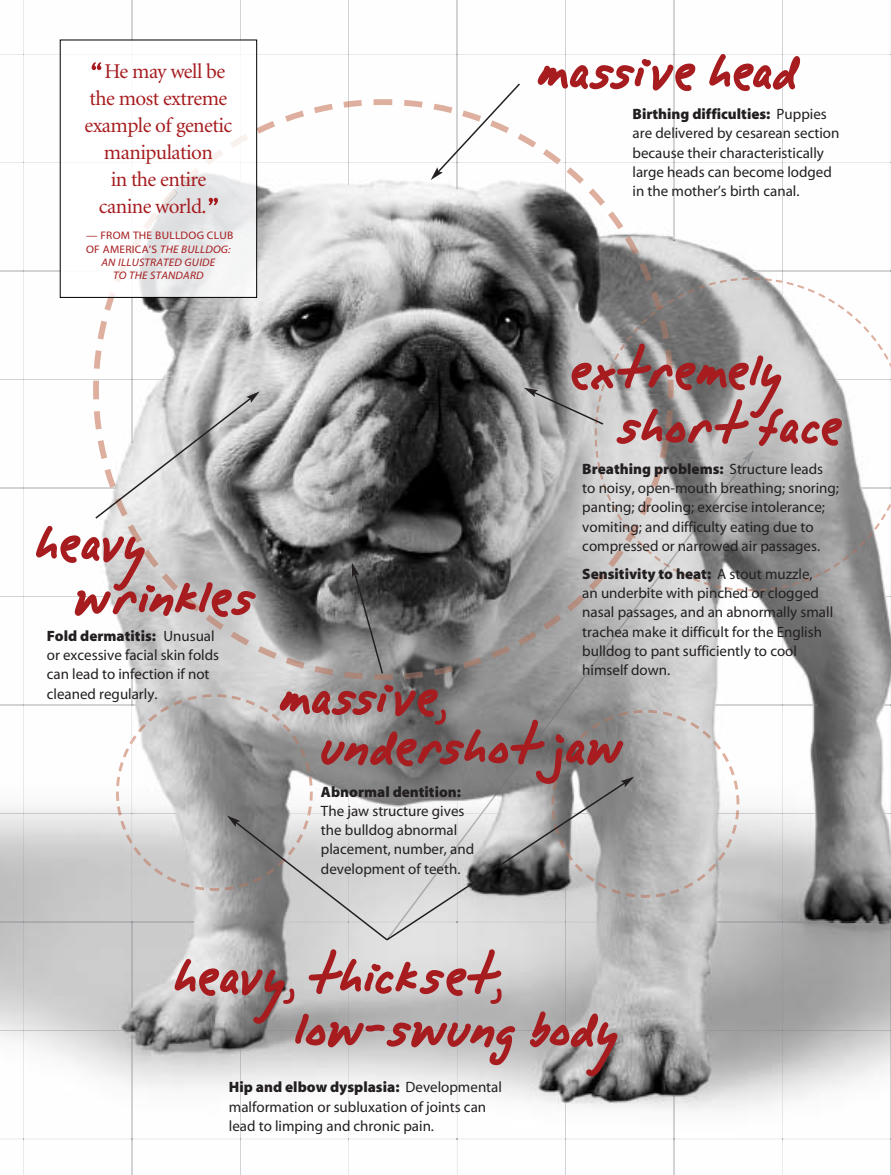
<style>
.page{position:relative;width:891px;height:1175px;background:#fff}
.page>*{position:absolute;margin:0;border:0;box-sizing:border-box;transform-origin:0 0}
.t1{font:82.5px "Alpha Mack AOE";color:#a61c1f}
.t2{font:82.5px "Alpha Mack AOE";letter-spacing:-.02em;color:#a61c1f}
.t3{font:21px "Minion";letter-spacing:-.025em;color:#a61c1f}
.t4{font:15px/19.2px "Myriad MM400 RG600 NO";color:#231f20}
.t5{font:15px "Myriad MM830 BL600 NO";color:#231f20}
.t6{font:10.95px/13.2px "Myriad MM400 RG600 NO";letter-spacing:.02em;color:#a61c1f;scale:1.05 1}
.t7{font:10.95px/13.2px "Myriad MM It 400 RG600 NO";letter-spacing:.02em;color:#a61c1f;text-align:center;scale:1.05 1}
.s1{font-family:"Myriad MM It 400 RG600 NO"}
.s2{font-family:"Myriad MM400 RG600 NO"}
.s3{font-size:55.5px}
</style>
<div class="page">
<img style="left:0;top:0;width:891px;height:1174px">
<img style="left:0;top:54px;width:890px;height:1px">
<img style="left:0;top:162px;width:890px;height:1px">
<img style="left:24px;top:271px;width:36px;height:1px">
<img style="left:783px;top:271px;width:107px;height:1px">
<img style="left:24px;top:379px;width:70px;height:1px">
<img style="left:24px;top:488px;width:70px;height:1px">
<img style="left:24px;top:596px;width:70px;height:1px">
<img style="left:754px;top:596px;width:24px;height:1px">
<img style="left:24px;top:705px;width:92px;height:1px">
<img style="left:754px;top:705px;width:62px;height:1px">
<img style="left:24px;top:813px;width:92px;height:1px">
<img style="left:754px;top:813px;width:62px;height:1px">
<img style="left:754px;top:921px;width:136px;height:1px">
<img style="left:24px;top:921px;width:170px;height:1px">
<img style="left:266px;top:1030px;width:299px;height:1px">
<img style="left:24px;top:1030px;width:99px;height:1px">
<img style="left:706px;top:1030px;width:184px;height:1px">
<img style="left:0;top:1138px;width:890px;height:1px">
<img style="left:23px;top:0;width:1px;height:1174px">
<svg style="left:0;top:271px;width:24px;height:1px"></svg>
<svg style="left:0;top:379px;width:24px;height:1px"></svg>
<svg style="left:0;top:488px;width:24px;height:1px"></svg>
<svg style="left:0;top:596px;width:24px;height:1px"></svg>
<svg style="left:0;top:705px;width:24px;height:1px"></svg>
<svg style="left:0;top:813px;width:24px;height:1px"></svg>
<svg style="left:0;top:921px;width:24px;height:1px"></svg>
<svg style="left:0;top:1030px;width:24px;height:1px"></svg>
<img style="left:132px;top:0;width:1px;height:40px">
<img style="left:132px;top:1034px;width:1px;height:140px">
<img style="left:132px;top:891px;width:1px;height:116px">
<img style="left:132px;top:679px;width:1px;height:15px">
<img style="left:240px;top:0;width:1px;height:40px">
<img style="left:240px;top:1049px;width:1px;height:125px">
<img style="left:349px;top:0;width:1px;height:100px">
<img style="left:349px;top:942px;width:1px;height:232px">
<img style="left:457px;top:0;width:1px;height:82px">
<img style="left:457px;top:942px;width:1px;height:232px">
<img style="left:565px;top:0;width:1px;height:100px">
<img style="left:565px;top:1103px;width:1px;height:71px">
<img style="left:565px;top:942px;width:1px;height:88px">
<svg style="left:565px;top:1030px;width:7px;height:6px"></svg>
<img style="left:674px;top:0;width:1px;height:241px">
<img style="left:674px;top:1096px;width:1px;height:78px">
<img style="left:782px;top:0;width:1px;height:271px">
<img style="left:782px;top:639px;width:1px;height:535px">
<img style="left:890px;top:922px;width:1px;height:252px">
<img style="left:890px;top:0;width:1px;height:854px">
<img style="left:94px;top:100px;width:579px;height:579px">
<img style="left:595px;top:278px;width:296px;height:313px">
<svg style="left:753px;top:271px;width:30px;height:28px"></svg>
<svg style="left:658px;top:306px;width:4px;height:3px"></svg>
<img style="left:116px;top:694px;width:197px;height:197px">
<svg style="left:118px;top:813px;width:15px;height:29px"></svg>
<svg style="left:352px;top:563px;width:32px;height:112px"></svg>
<img style="left:387px;top:450px;width:367px;height:488px">
<svg style="left:227px;top:776px;width:407px;height:166px"></svg>
<svg style="left:431px;top:82px;width:91px;height:106px"></svg>
<svg style="left:94px;top:391px;width:166px;height:129px"></svg>
<svg style="left:524px;top:388px;width:81px;height:38px"></svg>
<img style="left:62px;top:42px;width:193px;height:254px">
<img style="left:62px;top:54px;width:178px;height:1px">
<img style="left:62px;top:162px;width:46px;height:1px">
<img style="left:62px;top:271px;width:46px;height:1px">
<img style="left:132px;top:42px;width:1px;height:86px">
<img style="left:240px;top:55px;width:1px;height:73px">
<svg style="left:240px;top:42px;width:15px;height:13px"></svg>
<img style="left:108px;top:128px;width:147px;height:168px">
<svg style="left:118px;top:271px;width:25px;height:1px"></svg>
<svg style="left:207px;top:137px;width:48px;height:47px"></svg>
<div style="left:60px;top:40px;width:197px;height:258px;border:1px solid #000001"></div>
<svg style="left:209px;top:198px;width:9px;height:7px"></svg>
<svg style="left:92px;top:62px;width:9px;height:8px"></svg>
<h2 class="t3" style="left:105px;top:63px;width:122px">He may well be</h2>
<h2 class="t3" style="left:90px;top:90px;width:139px">the most extreme</h2>
<h2 class="t3" style="left:85px;top:117px;width:149px">example of genetic</h2>
<h2 class="t3" style="left:104px;top:144px;width:110px">manipulation</h2>
<h2 class="t3" style="left:111px;top:171px;width:97px">in the entire</h2>
<h2 class="t3" style="left:99px;top:198px;width:109px">canine world.</h2>
<p class="t6" style="left:86px;top:230px;width:142px">— FROM THE BULLDOG CLUB<br>OF AMERICA’S <span class="s1">THE BULLDOG:</span></p>
<p class="t7" style="left:102px;top:256px;width:110px">AN ILLUSTRATED GUIDE<br>TO THE STANDARD</p>
<h1 class="t2" style="left:538px;top:22px;width:263px">massive head</h1>
<p class="t5" style="left:633px;top:109px;width:196px">Birthing difficulties: <span class="s2">Puppies</span></p>
<p class="t4" style="left:633px;top:125px;width:208px">are delivered by cesarean section because their characteristically large heads can become lodged in the mother’s birth canal.</p>
<h1 class="t1" style="left:36px;top:494px;width:113px">heavy</h1>
<h1 class="t1" style="left:75px;top:548px;width:184px">wrinkles</h1>
<p class="t5" style="left:47px;top:630px;width:169px">Fold dermatitis: <span class="s2">Unusual</span></p>
<p class="t4" style="left:47px;top:647px;width:174px">or excessive facial skin folds can lead to infection if not cleaned regularly.</p>
<h1 class="t1" style="left:572px;top:321px;width:214px">extremely</h1>
<h1 class="t1" style="left:617px;top:377px;width:228px">short face</h1>
<p class="t5" style="left:582px;top:463px;width:242px">Breathing problems: <span class="s2">Structure leads</span></p>
<p class="t4" style="left:582px;top:480px;width:258px">to noisy, open-mouth breathing; snoring; panting; drooling; exercise intolerance; vomiting; and difficulty eating due to compressed or narrowed air passages.</p>
<p class="t5" style="left:582px;top:568px;width:232px">Sensitivity to heat: <span class="s2">A stout muzzle,</span></p>
<p class="t4" style="left:582px;top:585px;width:252px">an underbite with pinched or clogged nasal passages, and an abnormally small trachea make it difficult for the English bulldog to pant sufficiently to cool himself down.</p>
<h1 class="t1" style="left:280px;top:648px;width:169px">massive<span class="s3">,</span></h1>
<h1 class="t1" style="left:321px;top:697px;width:305px">undershot jaw</h1>
<p class="t5" style="left:321px;top:786px;width:142px">Abnormal dentition:</p>
<p class="t4" style="left:321px;top:802px;width:155px">The jaw structure gives the bulldog abnormal placement, number, and development of teeth.</p>
<h1 class="t1" style="left:175px;top:927px;width:330px">heavy<span class="s3">,</span> thickset<span class="s3">,</span></h1>
<h1 class="t2" style="left:295px;top:979px;width:326px">low-swung body</h1>
<p class="t5" style="left:229px;top:1081px;width:275px">Hip and elbow dysplasia: <span class="s2">Developmental</span></p>
<p class="t4" style="left:229px;top:1098px;width:259px">malformation or subluxation of joints can lead to limping and chronic pain.</p>
</div>
